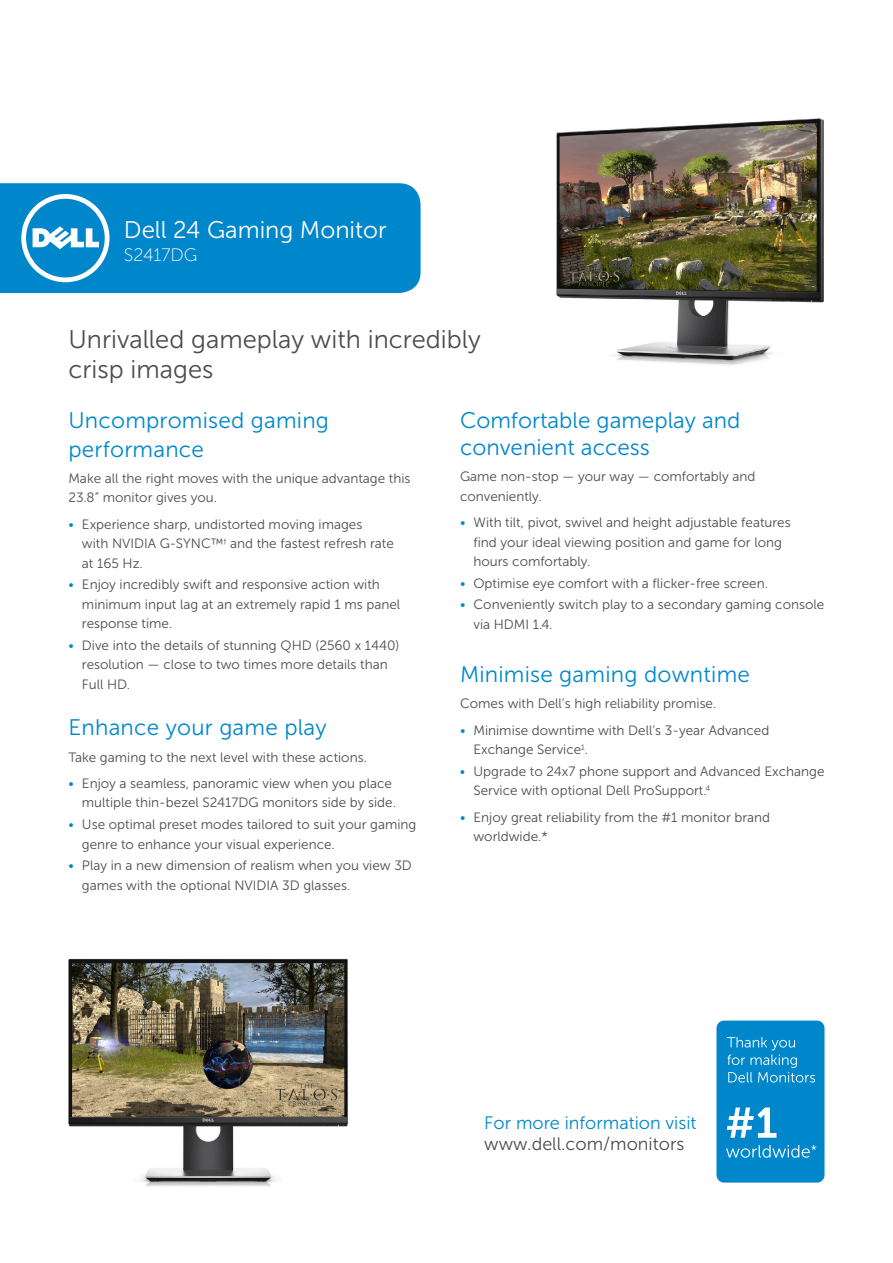
<style>
.page{position:relative;width:893px;height:1263px;background:#fff}
.page>*{position:absolute;margin:0;border:0;box-sizing:border-box;transform-origin:0 0}
.t1{font:25.5px/30px "Museo Sans For Dell 300";color:#4b4c4d}
.t2{font:24px "Museo Sans For Dell 300";color:#fff}
.t3{font:22.5px/28.5px "Museo Sans For Dell 300";letter-spacing:.01em;color:#0087cb}
.t4{font:18px "Museo Sans For Dell 300";color:#0087cb}
.t5{font:18px "Museo Sans For Dell 300";color:#4b4c4d}
.t6{font:18px "Museo Sans For Dell 100";color:#fff}
.t7{font:13.5px/19.5px "Museo Sans For Dell 300";color:#4b4c4d}
.s1{color:#0087cb}
</style>
<div class="page">
<img style="left:68px;top:958px;width:280px;height:229px">
<img style="left:556px;top:118px;width:268px;height:247px">
<div style="left:716px;top:1020px;width:108px;height:162px;background:#0087cb;border-radius:7px"></div>
<svg style="left:727px;top:1037px;width:88px;height:45px"></svg>
<svg style="left:727px;top:1107px;width:49px;height:31px"></svg>
<svg style="left:726px;top:1145px;width:90px;height:13px"></svg>
<div style="left:0;top:183px;width:421px;height:110px;background:#0087cb"></div>
<svg style="left:21px;top:194px;width:89px;height:88px"></svg>
<h2 class="t2" style="left:124px;top:217px;width:264px">Dell 24 Gaming Monitor</h2>
<h3 class="t6" style="left:124px;top:245px;width:75px">S2417DG</h3>
<h1 class="t1" style="left:68px;top:325px;width:414px">Unrivalled gameplay with incredibly crisp images</h1>
<h3 class="t3" style="left:68px;top:406px;width:262px">Uncompromised gaming performance</h3>
<p class="t7" style="left:68px;top:468px;width:344px">Make all the right moves with the unique advantage this<br>23.8” monitor gives you.</p>
<p class="t7" style="left:82px;top:514px;width:313px;text-indent:-14px"><span class="s1">•</span> Experience sharp, undistorted moving images<br>with NVIDIA G-SYNC™<sup>†</sup> and the fastest refresh rate at 165 Hz.</p>
<p class="t7" style="left:82px;top:575px;width:320px;text-indent:-14px"><span class="s1">•</span> Enjoy incredibly swift and responsive action with minimum input lag at an extremely rapid 1 ms panel response time.</p>
<p class="t7" style="left:82px;top:635px;width:319px;text-indent:-14px"><span class="s1">•</span> Dive into the details of stunning QHD (2560 x 1440) resolution — close to two times more details than<br>Full HD.</p>
<h3 class="t3" style="left:68px;top:713px;width:260px">Enhance your game play</h3>
<p class="t7" style="left:68px;top:747px;width:300px">Take gaming to the next level with these actions.</p>
<p class="t7" style="left:82px;top:773px;width:316px;text-indent:-14px"><span class="s1">•</span> Enjoy a seamless, panoramic view when you place multiple thin-bezel S2417DG monitors side by side.</p>
<p class="t7" style="left:82px;top:815px;width:336px;text-indent:-14px"><span class="s1">•</span> Use optimal preset modes tailored to suit your gaming genre to enhance your visual experience.</p>
<p class="t7" style="left:82px;top:856px;width:331px;text-indent:-14px"><span class="s1">•</span> Play in a new dimension of realism when you view 3D games with the optional NVIDIA 3D glasses.</p>
<h3 class="t3" style="left:460px;top:407px;width:282px;line-height:27px">Comfortable gameplay and convenient access</h3>
<p class="t7" style="left:460px;top:467px;width:297px">Game non-stop — your way — comfortably and conveniently.</p>
<p class="t7" style="left:473px;top:513px;width:319px;text-indent:-14px"><span class="s1">•</span> With tilt, pivot, swivel and height adjustable features find your ideal viewing position and game for long hours comfortably.</p>
<p class="t7" style="left:460px;top:573px;width:310px"><span class="s1">•</span> Optimise eye comfort with a flicker-free screen.</p>
<p class="t7" style="left:473px;top:595px;width:352px;text-indent:-14px"><span class="s1">•</span> Conveniently switch play to a secondary gaming console via HDMI 1.4.</p>
<h3 class="t3" style="left:460px;top:660px;width:292px">Minimise gaming downtime</h3>
<p class="t7" style="left:460px;top:694px;width:258px">Comes with Dell’s high reliability promise.</p>
<p class="t7" style="left:473px;top:720px;width:297px;text-indent:-14px"><span class="s1">•</span> Minimise downtime with Dell’s 3-year Advanced<br>Exchange Service<sup>1</sup>.</p>
<p class="t7" style="left:473px;top:761px;width:353px;text-indent:-14px"><span class="s1">•</span> Upgrade to 24x7 phone support and Advanced Exchange<br>Service with optional Dell ProSupport.<sup>4</sup></p>
<p class="t7" style="left:473px;top:807px;width:298px;text-indent:-14px"><span class="s1">•</span> Enjoy great reliability from the #1 monitor brand worldwide.*</p>
<h3 class="t4" style="left:484px;top:1113px;width:214px">For more information visit</h3>
<h3 class="t5" style="left:484px;top:1134px;width:202px">www.dell.com/monitors</h3>
</div>
